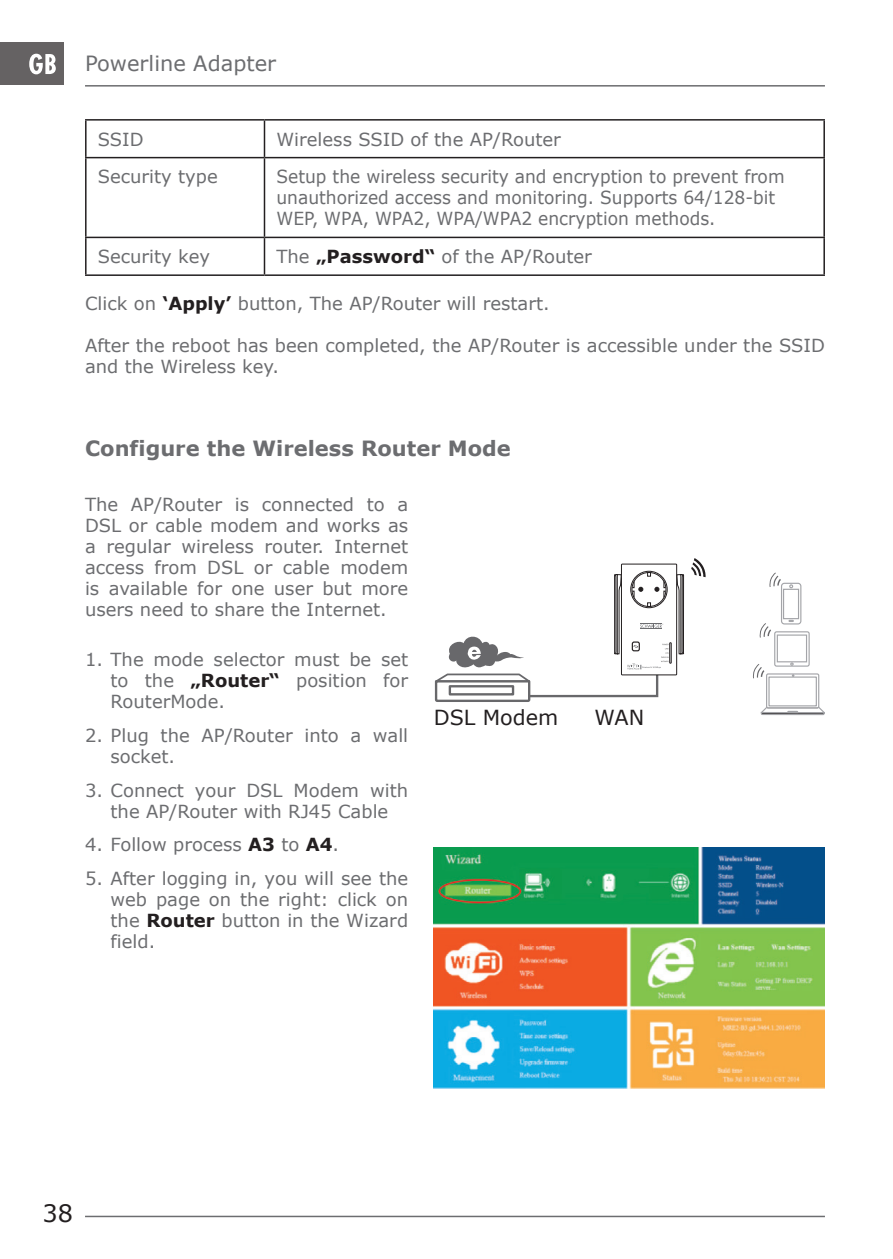
<style>
.page{position:relative;width:893px;height:1259px;background:#fff}
.page>*{position:absolute;margin:0;border:0;box-sizing:border-box;transform-origin:0 0}
.t1{font:24px "Verdana";color:#231f20}
.t2{font:700 21px "Verdana";color:#6c6d70}
.t3{font:21px "Verdana";color:#6c6d70}
.t4{font:20.7px "Verdana";color:#231f20}
.t5{font:18px/21px "Verdana";color:#6c6d70;text-align:justify}
.t6{font:18px/21px "Verdana";color:#6c6d70;scale:.95 1}
.s1{font-weight:700;color:#231f20}
</style>
<div class="page">
<hr style="left:85px;top:1215px;width:740px;height:2px;background:#6c6d70">
<hr style="left:85px;top:85px;width:740px;height:2px;background:#6c6d70">
<div style="left:0;top:43px;width:64px;height:42px;background:#656263"></div>
<svg style="left:29px;top:54px;width:27px;height:20px"></svg>
<hr style="left:85px;top:119px;width:179px;height:2px;background:#231f20">
<hr style="left:85px;top:121px;width:2px;height:36px;background:#231f20">
<hr style="left:264px;top:119px;width:561px;height:2px;background:#231f20">
<hr style="left:264px;top:121px;width:1px;height:36px;background:#231f20">
<hr style="left:823px;top:121px;width:2px;height:36px;background:#231f20">
<hr style="left:85px;top:157px;width:179px;height:1px;background:#231f20">
<hr style="left:85px;top:158px;width:2px;height:79px;background:#231f20">
<hr style="left:264px;top:157px;width:561px;height:1px;background:#231f20">
<hr style="left:264px;top:158px;width:1px;height:79px;background:#231f20">
<hr style="left:823px;top:158px;width:2px;height:79px;background:#231f20">
<hr style="left:85px;top:237px;width:179px;height:1px;background:#231f20">
<hr style="left:85px;top:238px;width:2px;height:36px;background:#231f20">
<hr style="left:264px;top:237px;width:561px;height:1px;background:#231f20">
<hr style="left:264px;top:238px;width:1px;height:36px;background:#231f20">
<hr style="left:823px;top:238px;width:2px;height:36px;background:#231f20">
<hr style="left:85px;top:274px;width:179px;height:2px;background:#231f20">
<hr style="left:264px;top:274px;width:561px;height:2px;background:#231f20">
<div style="left:777px;top:634px;width:30px;height:28px;border:1px solid #a4a5a9"></div>
<div style="left:768px;top:676px;width:49px;height:30px;border:1px solid #a4a5a9"></div>
<div style="left:766px;top:673px;width:53px;height:35px;border:1px solid #a4a5a9;border-radius:2px"></div>
<svg style="left:760px;top:703px;width:65px;height:13px"></svg>
<svg style="left:791px;top:673px;width:4px;height:4px"></svg>
<div style="left:774px;top:631px;width:36px;height:35px;border:1px solid #a4a5a9;border-radius:2px"></div>
<svg style="left:759px;top:572px;width:43px;height:65px"></svg>
<svg style="left:753px;top:664px;width:11px;height:14px"></svg>
<svg style="left:691px;top:558px;width:15px;height:19px"></svg>
<div style="left:621px;top:563px;width:56px;height:112px;border:1px solid #231f20"></div>
<div style="left:669px;top:642px;width:3px;height:21px;border:1px solid #231f20"></div>
<svg style="left:676px;top:573px;width:8px;height:82px"></svg>
<div style="left:630px;top:571px;width:37px;height:37px;border:1px solid #231f20;border-radius:50%"></div>
<svg style="left:434px;top:572px;width:235px;height:130px"></svg>
<img style="left:434px;top:847px;width:391px;height:242px">
<p class="t3" style="left:85px;top:50px;width:193px">Powerline Adapter</p>
<p class="t5" style="left:98px;top:129px;width:47px">SSID</p>
<p class="t5" style="left:276px;top:129px;width:286px">Wireless SSID of the AP/Router</p>
<p class="t5" style="left:98px;top:167px;width:122px">Security type</p>
<p class="t6" style="left:276px;top:167px;width:536px">Setup the wireless security and encryption to prevent from unauthorized access and monitoring. Supports 64/128-bit<br>WEP, WPA, WPA2, WPA/WPA2 encryption methods.</p>
<p class="t5" style="left:98px;top:246px;width:114px">Security key</p>
<p class="t5" style="left:276px;top:246px;width:317px">The <span class="s1">„Password“</span> of the AP/Router</p>
<p class="t5" style="left:85px;top:293px;width:466px">Click on <span class="s1">‘Apply’</span> button, The AP/Router will restart.</p>
<p class="t5" style="left:85px;top:335px;width:741px">After the reboot has been completed, the AP/Router is accessible under the SSID and the Wireless key.</p>
<p class="t2" style="left:85px;top:435px;width:427px">Configure the Wireless Router Mode</p>
<p class="t5" style="left:85px;top:494px;width:325px">The AP/Router is connected to a DSL or cable modem and works as a regular wireless router. Internet access from DSL or cable modem is available for one user but more users need to share the Internet.</p>
<p class="t5" style="left:111px;top:649px;width:299px;text-indent:-26px">1. The mode selector must be set to the <span class="s1">„Router“</span> position for RouterMode.</p>
<p class="t5" style="left:111px;top:725px;width:299px;text-indent:-26px">2. Plug the AP/Router into a wall socket.</p>
<p class="t5" style="left:85px;top:780px;width:325px;text-align:center">3. Connect your DSL Modem with the AP/Router with RJ45 Cable</p>
<p class="t5" style="left:85px;top:834px;width:255px">4. Follow process <span class="s1">A3</span> to <span class="s1">A4</span>.</p>
<p class="t5" style="left:111px;top:868px;width:299px;text-indent:-26px">5. After logging in, you will see the web page on the right: click on the <span class="s1">Router</span> button in the Wizard field.</p>
<p class="t4" style="left:434px;top:703px;width:126px">DSL Modem</p>
<p class="t4" style="left:595px;top:703px;width:51px">WAN</p>
<h1 class="t1" style="left:43px;top:1198px;width:32px">38</h1>
</div>
